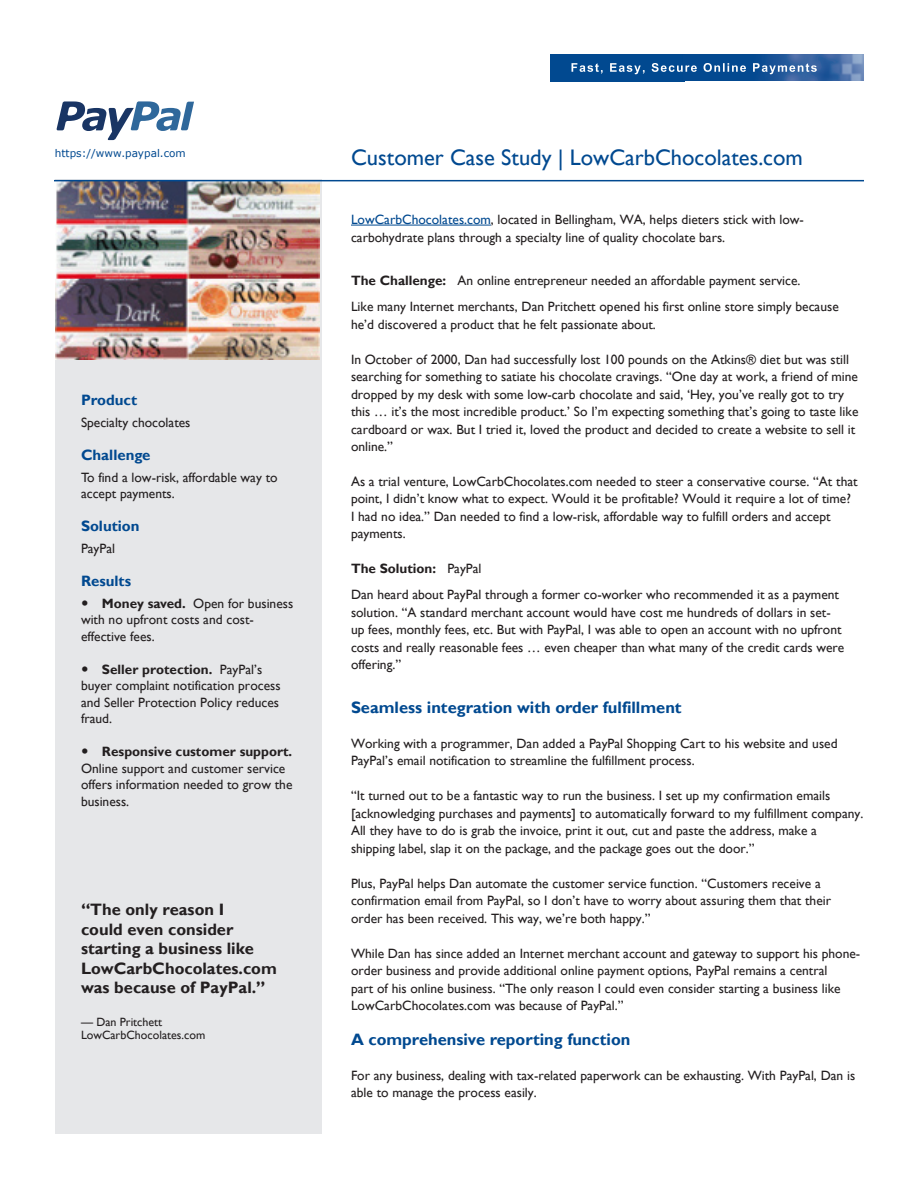
<style>
.page{position:relative;width:918px;height:1188px;background:#fff}
.page>*{position:absolute;margin:0;border:0;box-sizing:border-box;transform-origin:0 0}
.t1{font:22.5px "Gill Sans";color:#014990}
.t2{font:700 16.5px/19.5px "Gill Sans";color:#231f20}
.t3{font:700 16.5px "Gill Sans";color:#014990}
.t4{font:700 15px "Gill Sans";color:#014990}
.t5{font:13.5px/17.5px "Gill Sans";color:#231f20}
.t6{font:700 13.5px "Gill Sans";color:#231f20}
.t7{font:12px/13.5px "Gill Sans";color:#231f20}
.t8{font:10.5px "Verdana";color:#014990}
.s1{font-weight:700}
.s2{color:#014990}
</style>
<div class="page">
<div style="left:550px;top:54px;width:135px;height:27px;background:#014990"></div>
<hr style="left:351px;top:225px;width:140px;height:1px;background:#014990">
<img style="left:685px;top:54px;width:179px;height:27px">
<svg style="left:571px;top:63px;width:246px;height:11px"></svg>
<div style="left:55px;top:179px;width:267px;height:955px;background:#e6e7e9"></div>
<img style="left:56px;top:181px;width:263px;height:179px">
<hr style="left:54px;top:180px;width:810px;height:1px;background:#014990">
<svg style="left:56px;top:101px;width:138px;height:39px"></svg>
<p class="t8" style="left:55px;top:147px;width:133px">https://www.paypal.com</p>
<h1 class="t1" style="left:351px;top:144px;width:453px">Customer Case Study | LowCarbChocolates.com</h1>
<p class="t4" style="left:81px;top:391px;width:58px">Product</p>
<p class="t5" style="left:81px;top:414px;width:111px">Specialty chocolates</p>
<p class="t4" style="left:81px;top:446px;width:71px">Challenge</p>
<p class="t5" style="left:81px;top:469px;width:198px;line-height:16.5px">To find a low-risk, affordable way to accept payments.</p>
<p class="t4" style="left:81px;top:517px;width:60px">Solution</p>
<p class="t5" style="left:81px;top:540px;width:36px">PayPal</p>
<p class="t4" style="left:81px;top:572px;width:52px">Results</p>
<p class="t5" style="left:81px;top:595px;width:214px;line-height:16.5px;text-indent:21px"><span class="s1">Money saved.</span> Open for business with no upfront costs and cost&shy;effective fees.</p>
<p class="t5" style="left:81px;top:661px;width:201px;line-height:16.5px;text-indent:21px"><span class="s1">Seller protection.</span> PayPal’s buyer complaint notification process and Seller Protection Policy reduces fraud.</p>
<p class="t6" style="left:102px;top:744px;width:192px">Responsive customer support.</p>
<p class="t5" style="left:81px;top:760px;width:213px;line-height:16.5px">Online support and customer service offers information needed to grow the business.</p>
<p class="t2" style="left:81px;top:900px;width:197px">“The only reason I<br>could even consider starting a business like<br>LowCarbChocolates.com was because of PayPal.”</p>
<p class="t7" style="left:81px;top:1015px;width:126px">— Dan Pritchett<br>LowCarbChocolates.com</p>
<p class="t5" style="left:351px;top:211px;width:454px"><span class="s2">LowCarbChocolates.com</span>, located in Bellingham, WA, helps dieters stick with low&shy;carbohydrate plans through a specialty line of quality chocolate bars.</p>
<p class="t5" style="left:351px;top:268px;width:489px;line-height:26.1px"><span class="s1">The Challenge:</span> An online entrepreneur needed an affordable payment service.<br>Like many Internet merchants, Dan Pritchett opened his first online store simply because</p>
<p class="t5" style="left:351px;top:316px;width:306px">he’d discovered a product that he felt passionate about.</p>
<p class="t5" style="left:351px;top:351px;width:509px">In October of 2000, Dan had successfully lost 100 pounds on the Atkins® diet but was still searching for something to satiate his chocolate cravings. “One day at work, a friend of mine dropped by my desk with some low-carb chocolate and said, ‘Hey, you’ve really got to try this … it’s the most incredible product.’ So I’m expecting something that’s going to taste like cardboard or wax. But I tried it, loved the product and decided to create a website to sell it online.”</p>
<p class="t5" style="left:351px;top:473px;width:508px">As a trial venture, LowCarbChocolates.com needed to steer a conservative course. “At that point, I didn’t know what to expect. Would it be profitable? Would it require a lot of time?<br>I had no idea.” Dan needed to find a low-risk, affordable way to fulfill orders and accept payments.</p>
<p class="t5" style="left:351px;top:556px;width:490px;line-height:26.1px"><span class="s1">The Solution:</span> PayPal<br>Dan heard about PayPal through a former co-worker who recommended it as a payment</p>
<p class="t5" style="left:351px;top:604px;width:495px">solution. “A standard merchant account would have cost me hundreds of dollars in set&shy;up fees, monthly fees, etc. But with PayPal, I was able to open an account with no upfront costs and really reasonable fees … even cheaper than what many of the credit cards were offering.”</p>
<p class="t3" style="left:351px;top:697px;width:332px">Seamless integration with order fulfillment</p>
<p class="t5" style="left:351px;top:735px;width:488px">Working with a programmer, Dan added a PayPal Shopping Cart to his website and used<br>PayPal’s email notification to streamline the fulfillment process.</p>
<p class="t5" style="left:351px;top:787px;width:514px">“It turned out to be a fantastic way to run the business. I set up my confirmation emails [acknowledging purchases and payments] to automatically forward to my fulfillment company.<br>All they have to do is grab the invoice, print it out, cut and paste the address, make a shipping label, slap it on the package, and the package goes out the door.”</p>
<p class="t5" style="left:351px;top:875px;width:482px">Plus, PayPal helps Dan automate the customer service function. “Customers receive a confirmation email from PayPal, so I don’t have to worry about assuring them that their order has been received. This way, we’re both happy.”</p>
<p class="t5" style="left:351px;top:945px;width:511px">While Dan has since added an Internet merchant account and gateway to support his phone&shy;order business and provide additional online payment options, PayPal remains a central<br>part of his online business. “The only reason I could even consider starting a business like LowCarbChocolates.com was because of PayPal.”</p>
<p class="t3" style="left:351px;top:1030px;width:281px">A comprehensive reporting function</p>
<p class="t5" style="left:351px;top:1067px;width:506px">For any business, dealing with tax-related paperwork can be exhausting. With PayPal, Dan is able to manage the process easily.</p>
</div>
